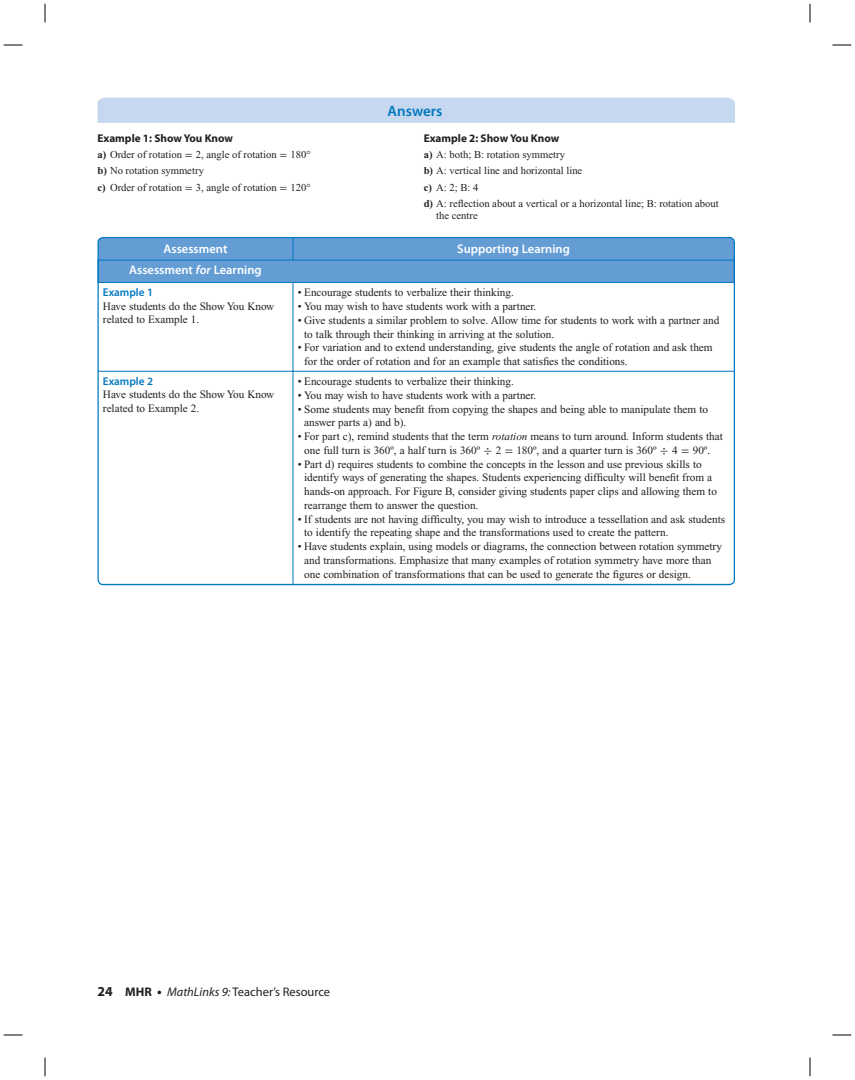
<style>
.page{position:relative;width:855px;height:1080px;background:#fff}
.page>*{position:absolute;margin:0;border:0;box-sizing:border-box;transform-origin:0 0}
.t1{font:600 15px "Myriad Pro";color:#0077c0}
.t2{font:600 12.5px "Myriad Pro";color:#fff}
.t3{font:12.5px "Myriad Pro";color:#231f20}
.t4{font:11.25px/13.8px "Times New Roman";letter-spacing:-.005em;color:#231f20}
.t5{font:700 11.25px "Myriad Pro";color:#231f20}
.t6{font:600 11.25px "Myriad Pro";letter-spacing:-.005em;color:#0077c0}
.t7{font:10.62px/16.2px "Times New Roman";color:#231f20}
.s1{font-weight:700}
.s2{font-family:"Uni Math"}
.s3{font-style:italic}
.s4{font-weight:700;font-size:13.75px}
</style>
<div class="page">
<svg style="left:98px;top:97px;width:637px;height:26px;background:#c7d9ef"></svg>
<div style="left:98px;top:238px;width:636px;height:347px;background:#639dd4;border-radius:5px"></div>
<div style="left:98px;top:283px;width:635px;height:301px;background:#fff"></div>
<svg style="left:293px;top:239px;width:1px;height:21px"></svg>
<hr style="left:293px;top:283px;width:1px;height:88px;background:#0077c0">
<hr style="left:293px;top:372px;width:1px;height:212px;background:#0077c0">
<hr style="left:98px;top:260px;width:195px;height:1px;background:#0077c0">
<hr style="left:293px;top:260px;width:442px;height:1px;background:#0077c0">
<hr style="left:98px;top:282px;width:637px;height:1px;background:#0077c0">
<hr style="left:98px;top:371px;width:195px;height:1px;background:#0077c0">
<hr style="left:293px;top:371px;width:441px;height:1px;background:#0077c0">
<svg style="left:4px;top:44px;width:18px;height:2px"></svg>
<svg style="left:832px;top:44px;width:19px;height:2px"></svg>
<svg style="left:4px;top:1034px;width:18px;height:2px"></svg>
<svg style="left:832px;top:1034px;width:19px;height:2px"></svg>
<svg style="left:44px;top:4px;width:2px;height:18px"></svg>
<svg style="left:44px;top:1058px;width:2px;height:18px"></svg>
<svg style="left:809px;top:4px;width:2px;height:18px"></svg>
<svg style="left:809px;top:1058px;width:2px;height:18px"></svg>
<p class="t5" style="left:98px;top:134px;width:137px">Example 1: Show You Know</p>
<p class="t7" style="left:98px;top:148px;width:215px"><span class="s1">a)</span> Order of rotation <span class="s2">=</span> 2, angle of rotation <span class="s2">=</span> 180° <span class="s1">b)</span> No rotation symmetry<br><span class="s1">c)</span> Order of rotation <span class="s2">=</span> 3, angle of rotation <span class="s2">=</span> 120°</p>
<h1 class="t1" style="left:388px;top:105px;width:56px">Answers</h1>
<p class="t5" style="left:424px;top:134px;width:137px">Example 2: Show You Know</p>
<p class="t7" style="left:424px;top:147px;width:296px"><span class="s1">a)</span> A: both; B: rotation symmetry<br><span class="s1">b)</span> A: vertical line and horizontal line<br><span class="s1">c)</span> A: 2; B: 4<br><span class="s1">d)</span> A: reflection about a vertical or a horizontal line; B: rotation about</p>
<p class="t7" style="left:436px;top:209px;width:43px">the centre</p>
<p class="t2" style="left:164px;top:244px;width:65px">Assessment</p>
<p class="t2" style="left:457px;top:244px;width:114px">Supporting Learning</p>
<p class="t2" style="left:129px;top:266px;width:134px">Assessment <span class="s3">for</span> Learning</p>
<p class="t6" style="left:103px;top:288px;width:52px">Example 1</p>
<p class="t4" style="left:103px;top:300px;width:173px">Have students do the Show You Know related to Example 1.</p>
<p class="t4" style="left:298px;top:287px;width:217px">• Encourage students to verbalize their thinking.</p>
<p class="t4" style="left:298px;top:300px;width:240px">• You may wish to have students work with a partner.</p>
<p class="t4" style="left:304px;top:314px;width:417px;text-indent:-6px">• Give students a similar problem to solve. Allow time for students to work with a partner and to talk through their thinking in arriving at the solution.</p>
<p class="t4" style="left:304px;top:342px;width:410px;text-indent:-6px">• For variation and to extend understanding, give students the angle of rotation and ask them for the order of rotation and for an example that satisfies the conditions.</p>
<p class="t6" style="left:103px;top:377px;width:52px">Example 2</p>
<p class="t4" style="left:103px;top:389px;width:173px">Have students do the Show You Know related to Example 2.</p>
<p class="t4" style="left:298px;top:376px;width:217px">• Encourage students to verbalize their thinking.</p>
<p class="t4" style="left:298px;top:389px;width:240px">• You may wish to have students work with a partner.</p>
<p class="t4" style="left:304px;top:403px;width:405px;text-indent:-6px">• Some students may benefit from copying the shapes and being able to manipulate them to answer parts a) and b).</p>
<p class="t4" style="left:298px;top:431px;width:426px;text-align:center">• For part c), remind students that the term <span class="s3">rotation</span> means to turn around. Inform students that one full turn is 360º, a half turn is 360º <span class="s2">÷</span> 2 <span class="s2">=</span> 180º, and a quarter turn is 360º <span class="s2">÷</span> 4 <span class="s2">=</span> 90º.</p>
<p class="t4" style="left:304px;top:458px;width:414px;text-indent:-6px">• Part d) requires students to combine the concepts in the lesson and use previous skills to identify ways of generating the shapes. Students experiencing difficulty will benefit from a hands-on approach. For Figure B, consider giving students paper clips and allowing them to rearrange them to answer the question.</p>
<p class="t4" style="left:304px;top:513px;width:422px;text-indent:-6px">• If students are not having difficulty, you may wish to introduce a tessellation and ask students to identify the repeating shape and the transformations used to create the pattern.</p>
<p class="t4" style="left:304px;top:541px;width:419px;text-indent:-6px">• Have students explain, using models or diagrams, the connection between rotation symmetry and transformations. Emphasize that many examples of rotation symmetry have more than one combination of transformations that can be used to generate the figures or design.</p>
<p class="t3" style="left:98px;top:987px;width:234px"><span class="s4">24</span> <span class="s1">MHR</span> <span class="s4">•</span> <span class="s3">MathLinks 9:</span> Teacher’s Resource</p>
</div>
